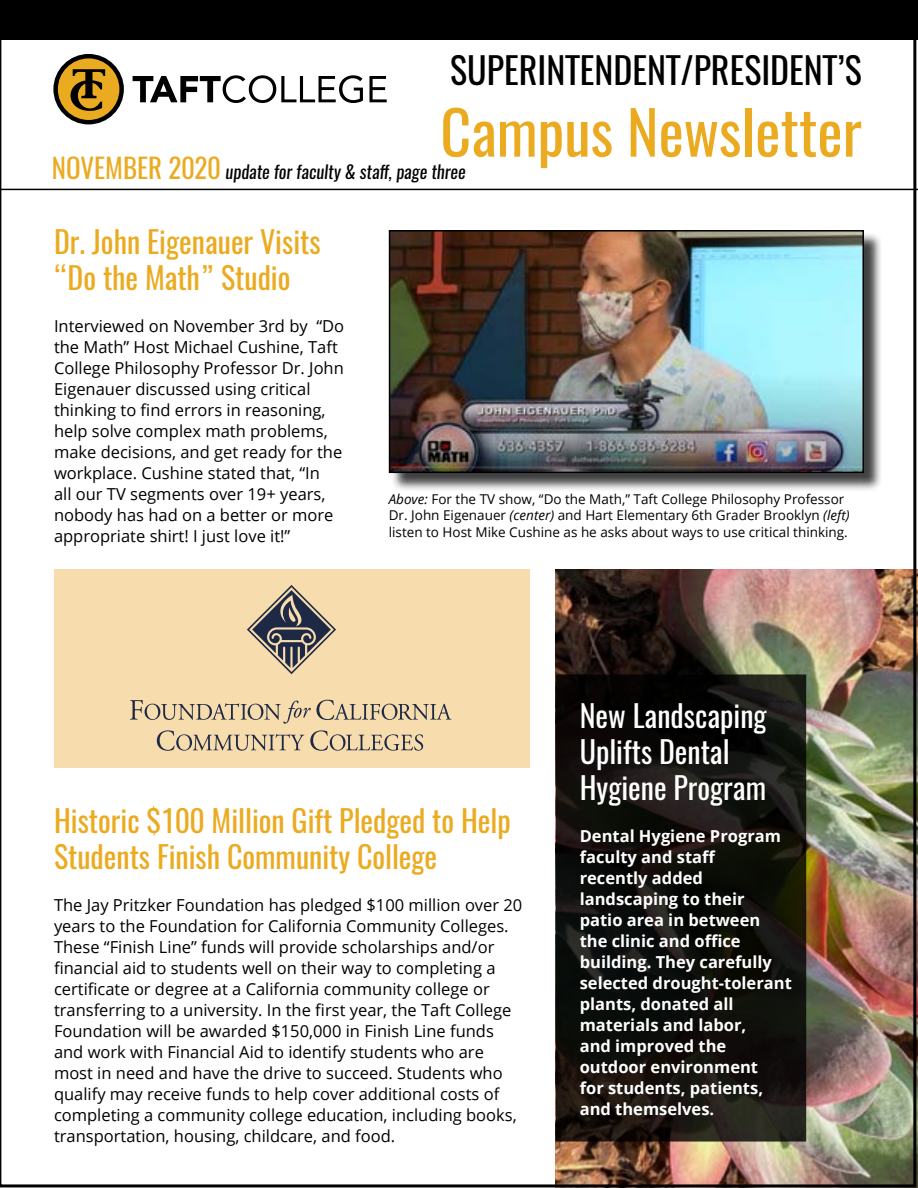
<style>
.page{position:relative;width:918px;height:1188px;background:#fff}
.page>*{position:absolute;margin:0;border:0;box-sizing:border-box;transform-origin:0 0}
.t1{font:60px "Oswald";color:#ebab21}
.t2{font:36px "Oswald";color:#000}
.t3{font:30px/36px "Oswald";color:#ebab21}
.t4{font:30px/36px "Oswald";color:#fff}
.t5{font:italic 18px "Oswald";color:#000}
.t6{font:16.5px/21px "Open Sans";color:#000}
.t7{font:700 16.5px/21px "Open Sans";color:#fff}
.t8{font:13.5px/16.5px "Open Sans";color:#000}
.s1{font-style:normal;font-size:27px;color:#ebab21}
.s2{font-style:italic}
</style>
<div class="page">
<hr style="left:0;top:189px;width:918px;height:1px;background:#000">
<img style="left:0;top:0;width:916px;height:1187px">
<h2 class="t2" style="left:450px;top:45px;width:413px">SUPERINTENDENT/PRESIDENT’S</h2>
<h1 class="t1" style="left:440px;top:91px;width:423px">Campus Newsletter</h1>
<p class="t5" style="left:52px;top:159px;width:415px"><span class="s1">NOVEMBER 2020</span> update for faculty &amp; staff, page three</p>
<h3 class="t3" style="left:54px;top:224px;width:268px">Dr. John Eigenauer Visits “Do the Math” Studio</h3>
<p class="t6" style="left:54px;top:315px;width:292px">Interviewed on November 3rd by “Do the Math” Host Michael Cushine, Taft College Philosophy Professor Dr. John Eigenauer discussed using critical thinking to find errors in reasoning, help solve complex math problems, make decisions, and get ready for the workplace. Cushine stated that, “In<br>all our TV segments over 19+ years, nobody has had on a better or more appropriate shirt! I just love it!”</p>
<p class="t8" style="left:389px;top:490px;width:462px"><span class="s2">Above:</span> For the TV show, “Do the Math,” Taft College Philosophy Professor<br>Dr. John Eigenauer <span class="s2">(center)</span> and Hart Elementary 6th Grader Brooklyn <span class="s2">(left) </span>listen to Host Mike Cushine as he asks about ways to use critical thinking.</p>
<h3 class="t3" style="left:54px;top:802px;width:458px">Historic $100 Million Gift Pledged to Help<br>Students Finish Community College</h3>
<p class="t6" style="left:54px;top:894px;width:470px">The Jay Pritzker Foundation has pledged $100 million over 20 years to the Foundation for California Community Colleges.<br>These “Finish Line” funds will provide scholarships and/or financial aid to students well on their way to completing a certificate or degree at a California community college or transferring to a university. In the first year, the Taft College Foundation will be awarded $150,000 in Finish Line funds and work with Financial Aid to identify students who are most in need and have the drive to succeed. Students who qualify may receive funds to help cover additional costs of completing a community college education, including books, transportation, housing, childcare, and food.</p>
<h3 class="t4" style="left:580px;top:698px;width:188px">New Landscaping<br>Uplifts Dental<br>Hygiene Program</h3>
<p class="t7" style="left:580px;top:825px;width:214px">Dental Hygiene Program faculty and staff<br>recently added landscaping to their<br>patio area in between the clinic and office building. They carefully selected drought-tolerant plants, donated all materials and labor,<br>and improved the outdoor environment<br>for students, patients, and themselves.</p>
</div>
